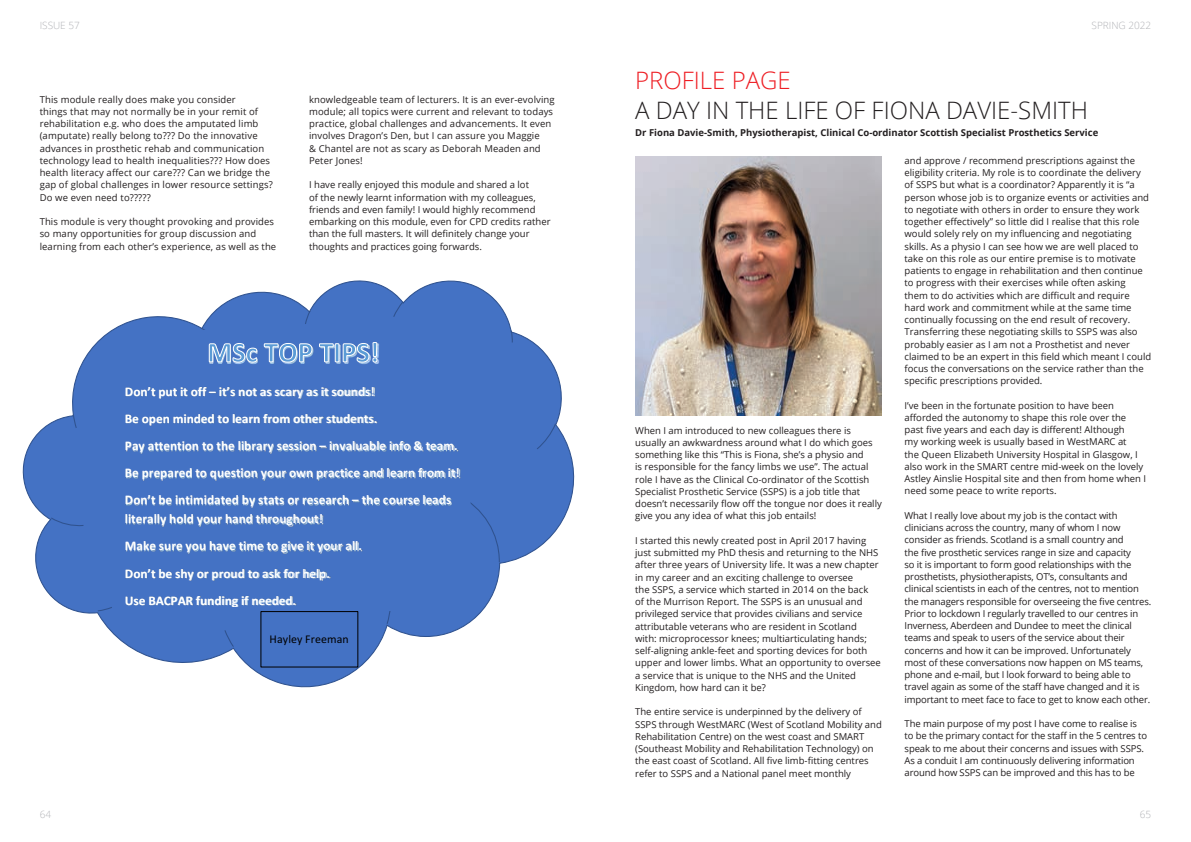
<style>
.page{position:relative;width:1191px;height:842px;background:#fff}
.page>*{position:absolute;margin:0;border:0;box-sizing:border-box;transform-origin:0 0}
.t1{font:300 24px "Open Sans";color:#231f20}
.t2{font:300 24px "Open Sans";color:#ee1d23}
.t3{font:700 13.2px/27.2px "Calibri";color:#fff}
.t4{font:11.9px "Calibri";letter-spacing:.01em;color:#000}
.t5{font:300 10px "Open Sans";color:#b2b3b7}
.t6{font:9.5px/12.2px "Open Sans";color:#231f20}
.t7{font:700 9.5px "Open Sans";color:#231f20}
</style>
<div class="page">
<svg style="left:22px;top:280px;width:553px;height:408px"></svg>
<svg style="left:50px;top:300px;width:507px;height:348px"></svg>
<div style="left:100px;top:345px;width:16px;height:256px;background:#4472c4"></div>
<div style="left:117px;top:330px;width:353px;height:280px;background:#4472c4"></div>
<svg style="left:208px;top:342px;width:170px;height:23px"></svg>
<img style="left:125px;top:387px;width:251px;height:12px">
<img style="left:125px;top:414px;width:253px;height:12px">
<img style="left:125px;top:442px;width:334px;height:12px">
<img style="left:125px;top:469px;width:336px;height:12px">
<img style="left:125px;top:496px;width:327px;height:10px">
<img style="left:125px;top:506px;width:199px;height:21px">
<img style="left:125px;top:542px;width:238px;height:12px">
<img style="left:126px;top:569px;width:205px;height:12px">
<img style="left:125px;top:596px;width:172px;height:10px">
<div style="left:261px;top:612px;width:97px;height:55px;background:#4472c4"></div>
<div style="left:261px;top:611px;width:97px;height:56px;border:1px solid #000"></div>
<img style="left:261px;top:616px;width:96px;height:47px">
<img style="left:635px;top:157px;width:247px;height:258px">
<p class="t5" style="left:40px;top:18px;width:42px">ISSUE 57</p>
<p class="t5" style="left:1091px;top:18px;width:61px">SPRING 2022</p>
<p class="t6" style="left:40px;top:93px;width:235px">This module really does make you consider<br>things that may not normally be in your remit of rehabilitation e.g. who does the amputated limb (amputate) really belong to??? Do the innovative advances in prosthetic rehab and communication technology lead to health inequalities??? How does health literacy affect our care??? Can we bridge the gap of global challenges in lower resource settings?<br>Do we even need to?????</p>
<p class="t6" style="left:40px;top:215px;width:238px">This module is very thought provoking and provides so many opportunities for group discussion and learning from each other’s experience, as well as the</p>
<p class="t6" style="left:309px;top:93px;width:247px">knowledgeable team of lecturers. It is an ever-evolving module; all topics were current and relevant to todays practice, global challenges and advancements. It even involves Dragon’s Den, but I can assure you Maggie<br>&amp; Chantel are not as scary as Deborah Meaden and Peter Jones!</p>
<p class="t6" style="left:309px;top:178px;width:243px">I have really enjoyed this module and shared a lot<br>of the newly learnt information with my colleagues, friends and even family! I would highly recommend embarking on this module, even for CPD credits rather than the full masters. It will definitely change your thoughts and practices going forwards.</p>
<p class="t3" style="left:125px;top:377px;width:336px">Don’t put it off – it’s not as scary as it sounds!<br>Be open minded to learn from other students.<br>Pay attention to the library session – invaluable info &amp; team.<br>Be prepared to question your own practice and learn from it!<br>Don’t be intimidated by stats or research – the course leads</p>
<h2 class="t3" style="left:125px;top:505px;width:238px">literally hold your hand throughout!<br>Make sure you have time to give it your all.<br>Don’t be shy or proud to ask for help.<br>Use BACPAR funding if needed.</h2>
<p class="t4" style="left:270px;top:631px;width:81px">Hayley Freeman</p>
<h1 class="t2" style="left:635px;top:64px;width:157px">PROFILE PAGE</h1>
<h1 class="t1" style="left:635px;top:94px;width:454px">A DAY IN THE LIFE OF FIONA DAVIE-SMITH</h1>
<p class="t7" style="left:635px;top:126px;width:464px">Dr Fiona Davie-Smith, Physiotherapist, Clinical Co-ordinator Scottish Specialist Prosthetics Service</p>
<p class="t6" style="left:635px;top:424px;width:248px">When I am introduced to new colleagues there is usually an awkwardness around what I do which goes something like this “This is Fiona, she’s a physio and<br>is responsible for the fancy limbs we use”. The actual role I have as the Clinical Co-ordinator of the Scottish Specialist Prosthetic Service (SSPS) is a job title that doesn’t necessarily flow off the tongue nor does it really give you any idea of what this job entails!</p>
<p class="t6" style="left:635px;top:534px;width:247px">I started this newly created post in April 2017 having just submitted my PhD thesis and returning to the NHS after three years of University life. It was a new chapter in my career and an exciting challenge to oversee<br>the SSPS, a service which started in 2014 on the back<br>of the Murrison Report. The SSPS is an unusual and privileged service that provides civilians and service attributable veterans who are resident in Scotland<br>with: microprocessor knees; multiarticulating hands; self-aligning ankle-feet and sporting devices for both upper and lower limbs. What an opportunity to oversee a service that is unique to the NHS and the United Kingdom, how hard can it be?</p>
<p class="t6" style="left:635px;top:706px;width:248px">The entire service is underpinned by the delivery of SSPS through WestMARC (West of Scotland Mobility and Rehabilitation Centre) on the west coast and SMART (Southeast Mobility and Rehabilitation Technology) on the east coast of Scotland. All five limb-fitting centres refer to SSPS and a National panel meet monthly</p>
<p class="t6" style="left:904px;top:154px;width:248px">and approve / recommend prescriptions against the eligibility criteria. My role is to coordinate the delivery of SSPS but what is a coordinator? Apparently it is “a person whose job is to organize events or activities and to negotiate with others in order to ensure they work together effectively” so little did I realise that this role would solely rely on my influencing and negotiating skills. As a physio I can see how we are well placed to take on this role as our entire premise is to motivate patients to engage in rehabilitation and then continue to progress with their exercises while often asking them to do activities which are difficult and require hard work and commitment while at the same time continually focussing on the end result of recovery.<br>Transferring these negotiating skills to SSPS was also probably easier as I am not a Prosthetist and never claimed to be an expert in this field which meant I could focus the conversations on the service rather than the specific prescriptions provided.</p>
<p class="t6" style="left:904px;top:399px;width:243px">I’ve been in the fortunate position to have been afforded the autonomy to shape this role over the past five years and each day is different! Although<br>my working week is usually based in WestMARC at<br>the Queen Elizabeth University Hospital in Glasgow, I also work in the SMART centre mid-week on the lovely Astley Ainslie Hospital site and then from home when I need some peace to write reports.</p>
<p class="t6" style="left:904px;top:509px;width:248px">What I really love about my job is the contact with clinicians across the country, many of whom I now consider as friends. Scotland is a small country and<br>the five prosthetic services range in size and capacity<br>so it is important to form good relationships with the prosthetists, physiotherapists, OT’s, consultants and clinical scientists in each of the centres, not to mention the managers responsible for overseeing the five centres.<br>Prior to lockdown I regularly travelled to our centres in Inverness, Aberdeen and Dundee to meet the clinical teams and speak to users of the service about their concerns and how it can be improved. Unfortunately most of these conversations now happen on MS teams, phone and e-mail, but I look forward to being able to travel again as some of the staff have changed and it is important to meet face to face to get to know each other.</p>
<p class="t6" style="left:904px;top:717px;width:244px">The main purpose of my post I have come to realise is to be the primary contact for the staff in the 5 centres to speak to me about their concerns and issues with SSPS.<br>As a conduit I am continuously delivering information around how SSPS can be improved and this has to be</p>
<p class="t5" style="left:40px;top:807px;width:13px">64</p>
<p class="t5" style="left:1139px;top:807px;width:13px">65</p>
</div>
